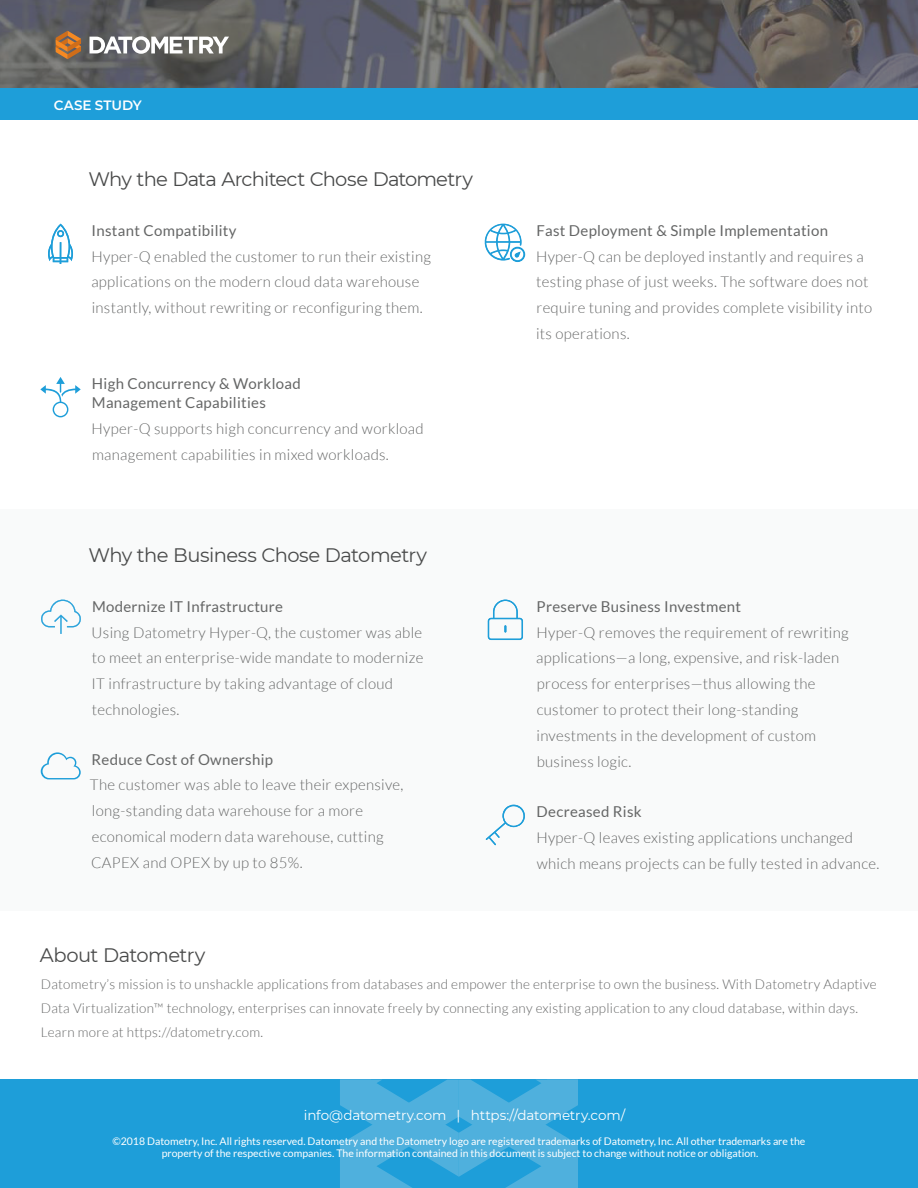
<style>
.page{position:relative;width:918px;height:1188px;background:#fff}
.page>*{position:absolute;margin:0;border:0;box-sizing:border-box;transform-origin:0 0}
.t1{font:19.5px "Montserrat";letter-spacing:-.035em;color:#494a4a}
.t2{font:300 15px/25.8px "Lato";letter-spacing:.02em;color:#656666}
.t3{font:15px/19.5px "Lato";letter-spacing:.02em;color:#656666}
.t4{font:300 13.5px/24px "Lato";letter-spacing:.02em;color:#656666}
.t5{font:13.5px "Montserrat";letter-spacing:-.01em;color:#fff}
.t6{font:600 13.5px "Montserrat";color:#fff}
.t7{font:10.5px/12px "Lato";color:#fff;text-align:center}
</style>
<div class="page">
<svg style="left:0;top:0;width:918px;height:88px;background:#5f5e61"></svg>
<div style="left:0;top:88px;width:918px;height:32px;background:#1e9ed9"></div>
<svg style="left:56px;top:31px;width:25px;height:28px"></svg>
<svg style="left:90px;top:36px;width:139px;height:18px"></svg>
<div style="left:0;top:1080px;width:918px;height:108px;background:#1e9ed9"></div>
<svg style="left:340px;top:1080px;width:238px;height:108px"></svg>
<div style="left:0;top:509px;width:918px;height:402px;background:#f9fafa"></div>
<svg style="left:41px;top:600px;width:40px;height:34px"></svg>
<svg style="left:40px;top:377px;width:41px;height:40px"></svg>
<svg style="left:486px;top:805px;width:39px;height:40px"></svg>
<svg style="left:488px;top:600px;width:35px;height:40px"></svg>
<svg style="left:48px;top:224px;width:25px;height:40px"></svg>
<svg style="left:41px;top:752px;width:40px;height:27px"></svg>
<svg style="left:485px;top:224px;width:40px;height:38px"></svg>
<p class="t6" style="left:54px;top:96px;width:89px">CASE STUDY</p>
<h1 class="t1" style="left:89px;top:165px;width:386px">Why the Data Architect Chose Datometry</h1>
<p class="t3" style="left:92px;top:220px;width:146px">Instant Compatibility</p>
<p class="t2" style="left:91px;top:243px;width:341px">Hyper-Q enabled the customer to run their existing applications on the modern cloud data warehouse instantly, without rewriting or reconfiguring them.</p>
<p class="t3" style="left:92px;top:374px;width:210px">High Concurrency &amp; Workload<br>Management Capabilities</p>
<p class="t2" style="left:92px;top:416px;width:334px">Hyper-Q supports high concurrency and workload management capabilities in mixed workloads.</p>
<h1 class="t1" style="left:89px;top:541px;width:340px">Why the Business Chose Datometry</h1>
<p class="t3" style="left:92px;top:596px;width:193px">Modernize IT Infrastructure</p>
<p class="t2" style="left:91px;top:619px;width:334px">Using Datometry Hyper-Q, the customer was able to meet an enterprise-wide mandate to modernize IT infrastructure by taking advantage of cloud technologies.</p>
<p class="t3" style="left:92px;top:749px;width:183px">Reduce Cost of Ownership</p>
<p class="t2" style="left:90px;top:772px;width:315px">The customer was able to leave their expensive, long-standing data warehouse for a more economical modern data warehouse, cutting CAPEX and OPEX by up to 85%.</p>
<h1 class="t1" style="left:40px;top:941px;width:167px">About Datometry</h1>
<p class="t3" style="left:536px;top:220px;width:293px">Fast Deployment &amp; Simple Implementation</p>
<p class="t2" style="left:536px;top:243px;width:338px">Hyper-Q can be deployed instantly and requires a testing phase of just weeks. The software does not require tuning and provides complete visibility into its operations.</p>
<p class="t3" style="left:537px;top:596px;width:206px">Preserve Business Investment</p>
<p class="t2" style="left:536px;top:619px;width:314px">Hyper-Q removes the requirement of rewriting applications—a long, expensive, and risk-laden process for enterprises—thus allowing the customer to protect their long-standing investments in the development of custom business logic.</p>
<p class="t3" style="left:537px;top:802px;width:107px">Decreased Risk</p>
<p class="t2" style="left:536px;top:824px;width:345px">Hyper-Q leaves existing applications unchanged which means projects can be fully tested in advance.</p>
<p class="t4" style="left:41px;top:972px;width:837px">Datometry’s mission is to unshackle applications from databases and empower the enterprise to own the business. With Datometry Adaptive<br>Data Virtualization™ technology, enterprises can innovate freely by connecting any existing application to any cloud database, within days.<br>Learn more at https://datometry.com.</p>
<p class="t5" style="left:304px;top:1106px;width:323px">info@datometry.com | https://datometry.com/</p>
<p class="t7" style="left:112px;top:1136px;width:694px">©2018 Datometry, Inc. All rights reserved. Datometry and the Datometry logo are registered trademarks of Datometry, Inc. All other trademarks are the property of the respective companies. The information contained in this document is subject to change without notice or obligation.</p>
</div>
